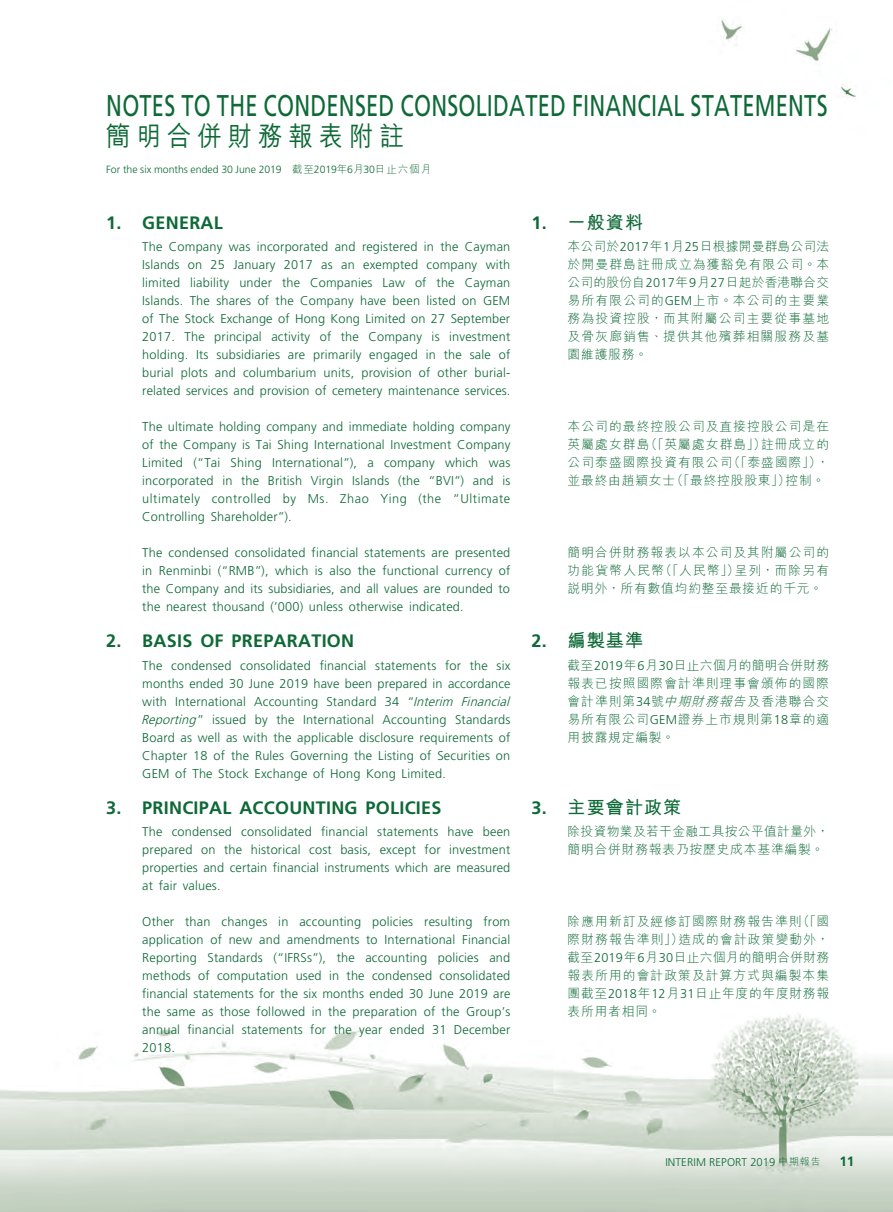
<style>
.page{position:relative;width:893px;height:1212px;background:#fff}
.page>*{position:absolute;margin:0;border:0;box-sizing:border-box;transform-origin:0 0}
.t1{font:30px "Frutiger LT Std";letter-spacing:.01em;color:#0e6937;scale:.73 1}
.t2{font:500 27px "M Hei HK";letter-spacing:.25em;color:#0e6937;scale:.9 1}
._03_H1{font:700 18px "Frutiger LT Std";letter-spacing:.015em;color:#0e6937}
._03_H1-2{font:700 18px "M Hei HK";letter-spacing:.065em;color:#0e6937}
.t3{font:700 13.5px "Frutiger LT Std";color:#0e6937}
._12___P2{font:300 12.75px/18px "Frutiger LT Std";letter-spacing:.015em;color:#0e6937;text-align:justify}
._12___P2-2{font:300 12.75px/18px "M Hei HK";letter-spacing:.085em;color:#0e6937;text-align:justify}
._12___P2-3{font:300 12.75px/18px "M Hei HK";letter-spacing:.03em;color:#0e6937}
.t4{font:300 11.25px "Frutiger LT Std";letter-spacing:.01em;color:#0e6937}
.t5{font:300 10.5px "Frutiger LT Std";color:#0e6937}
.s1{font-family:"M Hei HK"}
.s2{font-style:italic}
.s3{font-family:"Frutiger LT Std"}
.s4{font-family:"M Hei HK";font-size:9.75px}
</style>
<div class="page">
<img style="left:0;top:19px;width:893px;height:1193px">
<h1 class="t1" style="left:106px;top:88px;width:990px">NOTES TO THE CONDENSED CONSOLIDATED FINANCIAL STATEMENTS</h1>
<h2 class="t2" style="left:106px;top:116px;width:332px">簡明合併財務報表附註</h2>
<p class="t5" style="left:106px;top:164px;width:326px">For the six months ended 30 June 2019<span class="s1">　截至</span>2019<span class="s1">年</span>6<span class="s1">月</span>30<span class="s1">日止六個月</span></p>
<p class="_03_H1" style="left:106px;top:212px;width:118px">1. GENERAL</p>
<p class="_12___P2" style="left:142px;top:238px;width:370px">The Company was incorporated and registered in the Cayman Islands on 25 January 2017 as an exempted company with limited liability under the Companies Law of the Cayman Islands. The shares of the Company have been listed on GEM of The Stock Exchange of Hong Kong Limited on 27 September 2017. The principal activity of the Company is investment holding. Its subsidiaries are primarily engaged in the sale of burial plots and columbarium units, provision of other burial&shy;related services and provision of cemetery maintenance services.</p>
<p class="_12___P2" style="left:142px;top:418px;width:370px">The ultimate holding company and immediate holding company of the Company is Tai Shing International Investment Company Limited (“Tai Shing International”), a company which was incorporated in the British Virgin Islands (the “BVI”) and is ultimately controlled by Ms. Zhao Ying (the “Ultimate Controlling Shareholder”).</p>
<p class="_12___P2" style="left:142px;top:544px;width:370px">The condensed consolidated financial statements are presented in Renminbi (“RMB”), which is also the functional currency of the Company and its subsidiaries, and all values are rounded to the nearest thousand (’000) unless otherwise indicated.</p>
<p class="_03_H1" style="left:106px;top:630px;width:249px">2. BASIS OF PREPARATION</p>
<p class="_12___P2" style="left:141px;top:656px;width:373px;text-align:left">The condensed consolidated financial statements for the six months ended 30 June 2019 have been prepared in accordance with International Accounting Standard 34 “<span class="s2">Interim Financial Reporting</span>” issued by the International Accounting Standards Board as well as with the applicable disclosure requirements of Chapter 18 of the Rules Governing the Listing of Securities on GEM of The Stock Exchange of Hong Kong Limited.</p>
<p class="_03_H1" style="left:106px;top:797px;width:337px">3. PRINCIPAL ACCOUNTING POLICIES</p>
<p class="_12___P2" style="left:142px;top:823px;width:370px">The condensed consolidated financial statements have been prepared on the historical cost basis, except for investment properties and certain financial instruments which are measured at fair values.</p>
<p class="_12___P2" style="left:142px;top:913px;width:370px">Other than changes in accounting policies resulting from application of new and amendments to International Financial Reporting Standards (“IFRSs”), the accounting policies and methods of computation used in the condensed consolidated financial statements for the six months ended 30 June 2019 are the same as those followed in the preparation of the Group’s annual financial statements for the year ended 31 December 2018.</p>
<p class="_03_H1-2" style="left:531px;top:209px;width:113px"><span class="s3">1.</span> 一般資料</p>
<p class="_12___P2-2" style="left:567px;top:237px;width:263px">本公司於<span class="s3">2017</span>年<span class="s3">1</span>月<span class="s3">25</span>日根據開曼群島公司法於開曼群島註冊成立為獲豁免有限公司。本公司的股份自<span class="s3">2017</span>年<span class="s3">9</span>月<span class="s3">27</span>日起於香港聯合交易所有限公司的<span class="s3">GEM</span>上市。本公司的主要業務為投資控股，而其附屬公司主要從事墓地及骨灰廊銷售、提供其他殯葬相關服務及墓園維護服務。</p>
<p class="_12___P2-2" style="left:567px;top:417px;width:263px">本公司的最終控股公司及直接控股公司是在英屬處女群島（「英屬處女群島」）註冊成立的公司泰盛國際投資有限公司（「泰盛國際」），並最終由趙穎女士（「最終控股股東」）控制。</p>
<p class="_12___P2-2" style="left:567px;top:543px;width:263px">簡明合併財務報表以本公司及其附屬公司的功能貨幣人民幣（「人民幣」）呈列，而除另有說明外，所有數值均約整至最接近的千元。</p>
<p class="_03_H1-2" style="left:531px;top:627px;width:113px"><span class="s3">2.</span> 編製基準</p>
<p class="_12___P2-2" style="left:567px;top:656px;width:263px">截至<span class="s3">2019</span>年<span class="s3">6</span>月<span class="s3">30</span>日止六個月的簡明合併財務報表已按照國際會計準則理事會頒佈的國際會計準則第<span class="s3">34</span>號<span class="s2">中期財務報告</span>及香港聯合交易所有限公司<span class="s3">GEM</span>證券上市規則第<span class="s3">18</span>章的適用披露規定編製。</p>
<p class="_03_H1-2" style="left:531px;top:794px;width:151px"><span class="s3">3.</span> 主要會計政策</p>
<p class="_12___P2-3" style="left:567px;top:822px;width:263px">除投資物業及若干金融工具按公平值計量外，簡明合併財務報表乃按歷史成本基準編製。</p>
<p class="_12___P2-2" style="left:567px;top:912px;width:263px">除應用新訂及經修訂國際財務報告準則（「國際財務報告準則」）造成的會計政策變動外，截至<span class="s3">2019</span>年<span class="s3">6</span>月<span class="s3">30</span>日止六個月的簡明合併財務報表所用的會計政策及計算方式與編製本集團截至<span class="s3">2018</span>年<span class="s3">12</span>月<span class="s3">31</span>日止年度的年度財務報表所用者相同。</p>
<p class="t4" style="left:665px;top:1155px;width:157px">INTERIM REPORT 2019 <span class="s4">中期報告</span></p>
<p class="t3" style="left:839px;top:1154px;width:17px">11</p>
</div>
